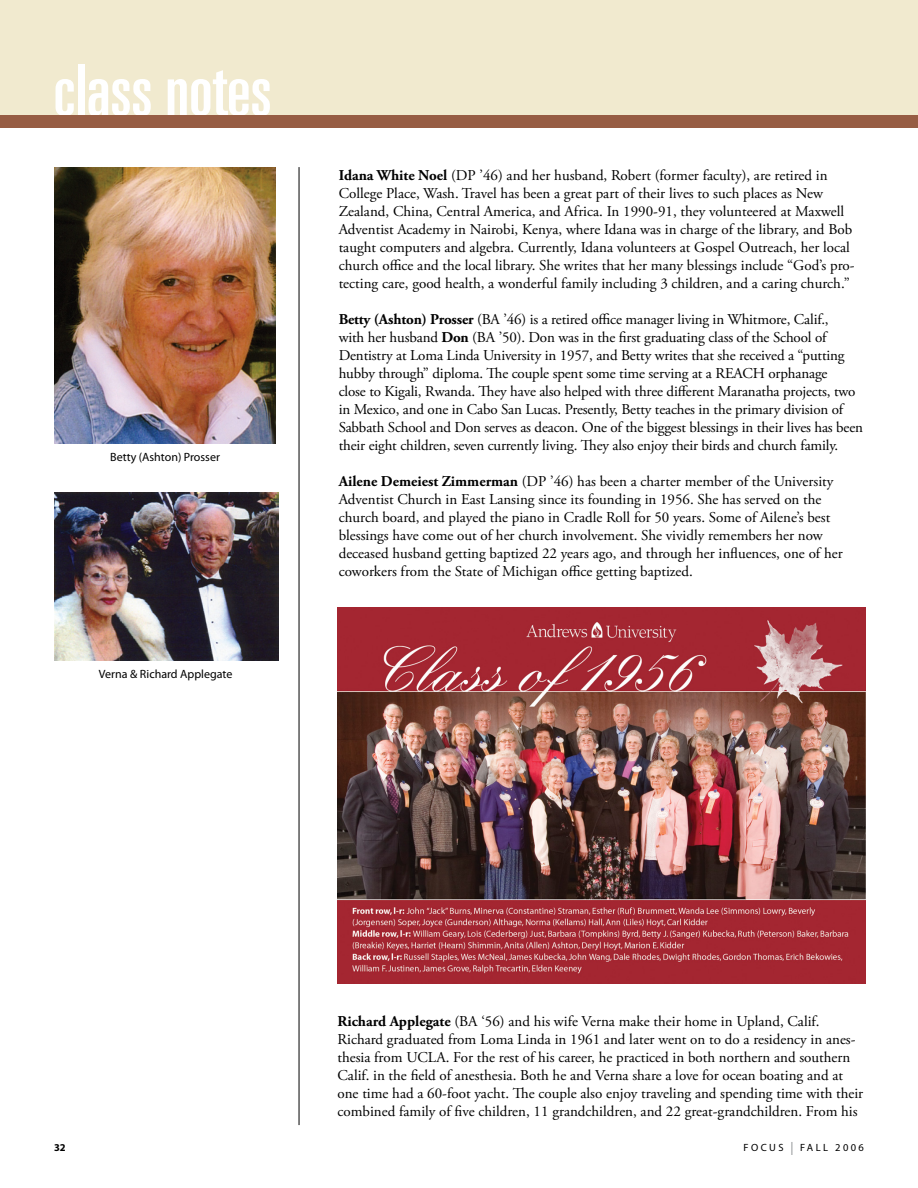
<style>
.page{position:relative;width:918px;height:1188px;background:#fff}
.page>*{position:absolute;margin:0;border:0;box-sizing:border-box;transform-origin:0 0}
.t1{font:ultra-condensed 72px "Univers";letter-spacing:-.005em;color:#fff}
.t2{font:15px/18px "Adobe Garamond Pro";color:#000}
.t3{font:12px "Myriad Pro";color:#000}
.t4{font:10.5px "Myriad Pro";letter-spacing:.23em;color:#000}
.t5{font:700 10.5px "Myriad Pro";color:#000}
.s1{font-weight:700}
.s2{font-size:18.3px;color:#939598}
.s3{font-style:inherit}
</style>
<div class="page">
<div style="left:0;top:0;width:918px;height:116px;background:#f1eacf"></div>
<div style="left:0;top:115px;width:918px;height:13px;background:#975d44"></div>
<hr style="left:299px;top:167px;width:1px;height:958px;background:#000">
<img style="left:338px;top:607px;width:527px;height:377px">
<img style="left:54px;top:167px;width:221px;height:276px">
<img style="left:54px;top:492px;width:224px;height:168px">
<h1 class="t1" style="left:54px;top:49px;width:219px">class notes</h1>
<p class="t3" style="left:110px;top:451px;width:111px">Betty (Ashton) Prosser</p>
<p class="t3" style="left:99px;top:668px;width:135px">Verna &amp; Richard Applegate</p>
<p class="t2" style="left:339px;top:167px;width:517px"><span class="s1">Idana White Noel</span> (DP ’46) and her husband, Robert (former faculty), are retired in College Place, Wash. Travel has been a great part of their lives to such places as New Zealand, China, Central America, and Africa. In 1990-91, they volunteered at Maxwell Adventist Academy in Nairobi, Kenya, where Idana was in charge of the library, and Bob taught computers and algebra. Currently, Idana volunteers at Gospel Outreach, her local church office and the local library. She writes that her many blessings include “God’s pro&shy;tecting care, good health, a wonderful family including 3 children, and a caring church.”</p>
<p class="t2" style="left:339px;top:311px;width:526px"><span class="s1">Betty (Ashton) Prosser</span> (BA ’46) is a retired office manager living in Whitmore, Calif.,<br>with her husband <span class="s1">Don</span> (BA ’50). Don was in the first graduating class of the School of Dentistry at Loma Linda University in 1957, and Betty writes that she received a “putting hubby through” diploma. The couple spent some time serving at a REACH orphanage<br>close to Kigali, Rwanda. They have also helped with three different Maranatha projects, two in Mexico, and one in Cabo San Lucas. Presently, Betty teaches in the primary division of Sabbath School and Don serves as deacon. One of the biggest blessings in their lives has been their eight children, seven currently living. They also enjoy their birds and church family.</p>
<p class="t2" style="left:339px;top:473px;width:505px"><span class="s1">Ailene Demeiest Zimmerman</span> (DP ’46) has been a charter member of the University Adventist Church in East Lansing since its founding in 1956. She has served on the church board, and played the piano in Cradle Roll for 50 years. Some of Ailene’s best blessings have come out of her church involvement. She vividly remembers her now deceased husband getting baptized 22 years ago, and through her influences, one of her coworkers from the State of Michigan office getting baptized.</p>
<p class="t2" style="left:338px;top:1013px;width:527px"><span class="s1">Richard Applegate</span> (BA ‘56) and his wife Verna make their home in Upland, Calif.<br>Richard graduated from Loma Linda in 1961 and later went on to do a residency in anes&shy;thesia from UCLA. For the rest of his career, he practiced in both northern and southern Calif. in the field of anesthesia. Both he and Verna share a love for ocean boating and at one time had a 60-foot yacht. The couple also enjoy traveling and spending time with their combined family of five children, 11 grandchildren, and 22 great-grandchildren. From his</p>
<p class="t5" style="left:54px;top:1141px;width:13px">32</p>
<p class="t4" style="left:744px;top:1142px;width:122px">FOCUS <span class="s2">l</span> <span class="s3">FALL</span> 2006</p>
</div>
